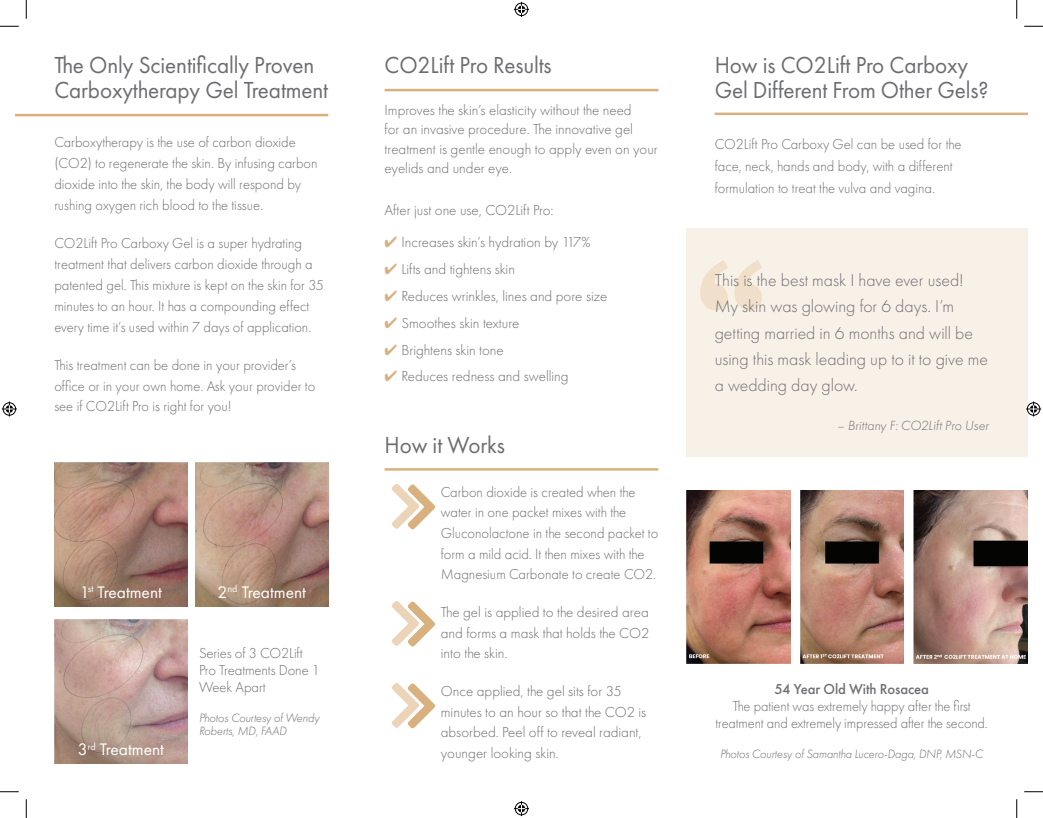
<style>
.page{position:relative;width:1043px;height:818px;background:#fff}
.page>*{position:absolute;margin:0;border:0;box-sizing:border-box;transform-origin:0 0}
.t1{font:24px/25.4px "Futura PT";letter-spacing:-.005em;color:#6c6d71;scale:.96 1}
.t2{font:300 17.75px/26.1px "Futura PT";color:#6e6e73}
.t3{font:17.38px "Futura PT";color:#fff}
.t4{font:300 15px/20.6px "Futura PT";color:#6c6d71}
.Photo_Subhead{font:300 15px/17.2px "Futura PT";letter-spacing:-.01em;color:#6e6e73;text-align:center;scale:.96 1}
.Photo_Subhead-2{font:300 15px/17.2px "Futura PT";letter-spacing:-.01em;color:#6e6e73}
.Photo_Subhead-3{font:500 15px "Futura PT";letter-spacing:-.01em;color:#6e6e73}
.Quote_Name{font:italic 300 13.75px "Futura PT";color:#6e6e73}
.Photo_Subhead-4{font:italic 300 12.5px/12.9px "Futura PT";letter-spacing:-.01em;color:#6e6e73}
.s1{color:#d8b17f}
</style>
<div class="page">
<img style="left:54px;top:462px;width:133px;height:144px">
<hr style="left:15px;top:114px;width:313px;height:2px;background:#d8b17f">
<hr style="left:714px;top:113px;width:314px;height:2px;background:#d8b17f">
<hr style="left:384px;top:89px;width:274px;height:2px;background:#d8b17f">
<hr style="left:384px;top:468px;width:274px;height:2px;background:#d8b17f">
<svg style="left:392px;top:484px;width:43px;height:45px"></svg>
<svg style="left:392px;top:601px;width:43px;height:45px"></svg>
<svg style="left:392px;top:683px;width:43px;height:45px"></svg>
<img style="left:54px;top:619px;width:133px;height:144px">
<img style="left:195px;top:462px;width:133px;height:144px">
<div style="left:686px;top:228px;width:342px;height:228px;background:#f8f1e7"></div>
<svg style="left:700px;top:260px;width:62px;height:50px"></svg>
<img style="left:686px;top:491px;width:104px;height:172px">
<img style="left:800px;top:491px;width:103px;height:172px">
<img style="left:913px;top:491px;width:114px;height:172px">
<svg style="left:0;top:25px;width:19px;height:2px"></svg>
<svg style="left:1024px;top:25px;width:18px;height:2px"></svg>
<svg style="left:0;top:791px;width:19px;height:1px"></svg>
<svg style="left:1024px;top:791px;width:18px;height:1px"></svg>
<svg style="left:25px;top:0;width:2px;height:19px"></svg>
<svg style="left:25px;top:799px;width:2px;height:19px"></svg>
<svg style="left:1016px;top:0;width:1px;height:19px"></svg>
<svg style="left:1016px;top:799px;width:1px;height:19px"></svg>
<svg style="left:514px;top:2px;width:15px;height:15px"></svg>
<svg style="left:514px;top:801px;width:15px;height:15px"></svg>
<svg style="left:2px;top:401px;width:15px;height:15px"></svg>
<svg style="left:1026px;top:401px;width:15px;height:15px"></svg>
<p class="t1" style="left:54px;top:52px;width:287px">The Only Scientifically Proven<br>Carboxytherapy Gel Treatment</p>
<p class="t4" style="left:54px;top:132px;width:265px">Carboxytherapy is the use of carbon dioxide (CO2) to regenerate the skin. By infusing carbon dioxide into the skin, the body will respond by rushing oxygen rich blood to the tissue.</p>
<p class="t4" style="left:54px;top:232px;width:271px;line-height:21px">CO2Lift Pro Carboxy Gel is a super hydrating treatment that delivers carbon dioxide through a patented gel. This mixture is kept on the skin for 35 minutes to an hour. It has a compounding effect every time it’s used within 7 days of application.</p>
<p class="t4" style="left:54px;top:354px;width:262px;line-height:21px">This treatment can be done in your provider’s office or in your own home. Ask your provider to see if CO2Lift Pro is right for you!</p>
<p class="t3" style="left:80px;top:582px;width:84px">1<sup>st</sup> Treatment</p>
<p class="t3" style="left:218px;top:582px;width:90px">2<sup>nd</sup> Treatment</p>
<p class="t3" style="left:78px;top:739px;width:88px">3<sup>rd</sup> Treatment</p>
<p class="Photo_Subhead-2" style="left:199px;top:644px;width:122px">Series of 3 CO2Lift<br>Pro Treatments Done 1<br>Week Apart</p>
<p class="Photo_Subhead-4" style="left:199px;top:711px;width:122px">Photos Courtesy of Wendy<br>Roberts, MD, FAAD</p>
<p class="t1" style="left:384px;top:52px;width:176px">CO2Lift Pro Results</p>
<p class="t4" style="left:384px;top:100px;width:275px;line-height:19.4px">Improves the skin’s elasticity without the need<br>for an invasive procedure. The innovative gel treatment is gentle enough to apply even on your eyelids and under eye.</p>
<p class="t4" style="left:384px;top:200px;width:171px">After just one use, CO2Lift Pro:</p>
<p class="t4" style="left:384px;top:232px;width:207px"><span class="s1">✔</span> Increases skin’s hydration by 117%</p>
<p class="t4" style="left:384px;top:259px;width:132px"><span class="s1">✔</span> Lifts and tightens skin</p>
<p class="t4" style="left:384px;top:285px;width:224px"><span class="s1">✔</span> Reduces wrinkles, lines and pore size</p>
<p class="t4" style="left:384px;top:312px;width:136px"><span class="s1">✔</span> Smoothes skin texture</p>
<p class="t4" style="left:384px;top:339px;width:121px"><span class="s1">✔</span> Brightens skin tone</p>
<p class="t4" style="left:384px;top:366px;width:186px"><span class="s1">✔</span> Reduces redness and swelling</p>
<p class="t1" style="left:384px;top:432px;width:127px">How it Works</p>
<p class="t4" style="left:441px;top:481px;width:219px">Carbon dioxide is created when the water in one packet mixes with the Gluconolactone in the second packet to form a mild acid. It then mixes with the Magnesium Carbonate to create CO2.</p>
<p class="t4" style="left:441px;top:601px;width:210px;text-align:justify">The gel is applied to the desired area and forms a mask that holds the CO2 into the skin.</p>
<p class="t4" style="left:441px;top:680px;width:207px">Once applied, the gel sits for 35 minutes to an hour so that the CO2 is absorbed. Peel off to reveal radiant, younger looking skin.</p>
<p class="t1" style="left:714px;top:52px;width:287px">How is CO2Lift Pro Carboxy<br>Gel Different From Other Gels?</p>
<p class="t4" style="left:714px;top:132px;width:248px;line-height:22.2px">CO2Lift Pro Carboxy Gel can be used for the face, neck, hands and body, with a different formulation to treat the vulva and vagina.</p>
<p class="t2" style="left:714px;top:267px;width:275px">This is the best mask I have ever used!<br>My skin was glowing for 6 days. I’m getting married in 6 months and will be using this mask leading up to it to give me a wedding day glow.</p>
<p class="Quote_Name" style="left:837px;top:417px;width:153px">– Brittany F: CO2Lift Pro User</p>
<p class="Photo_Subhead-3" style="left:774px;top:679px;width:156px">54 Year Old With Rosacea</p>
<p class="Photo_Subhead" style="left:715px;top:697px;width:285px">The patient was extremely happy after the first treatment and extremely impressed after the second.</p>
<p class="Photo_Subhead-4" style="left:720px;top:747px;width:265px">Photos Courtesy of Samantha Lucero-Daga, DNP, MSN-C</p>
</div>
